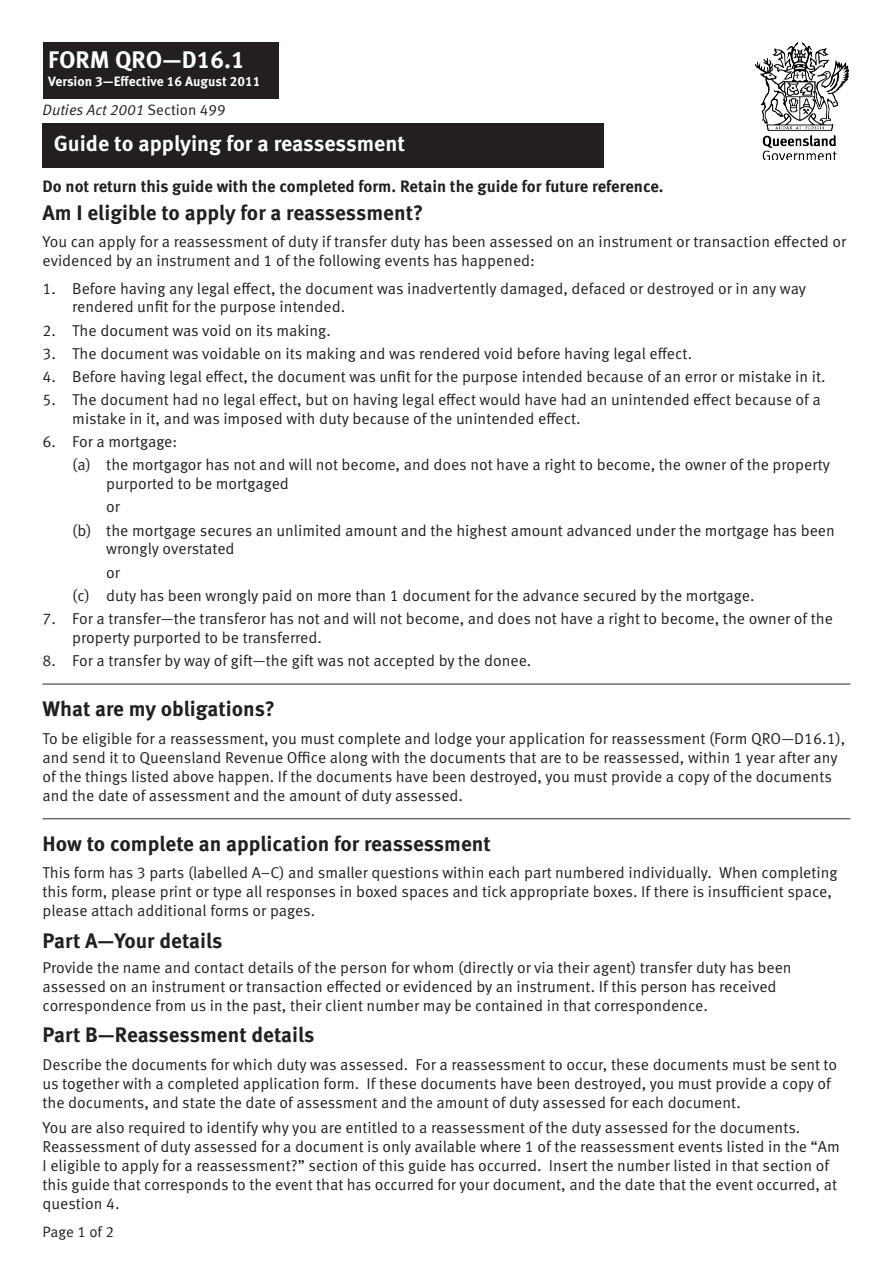
<style>
.page{position:relative;width:893px;height:1263px;background:#fff}
.page>*{position:absolute;margin:0;border:0;box-sizing:border-box;transform-origin:0 0}
.Form_Head{font:700 24px "Meta Pro";color:#fff}
.Heading{font:700 21.75px "Meta Pro";color:#fff}
.t1{font:700 21px "Meta Pro";color:#231f20}
.t2{font:700 16.5px "Meta Pro";color:#231f20}
.t3{font:15.75px/18.9px "Meta Pro";color:#231f20}
.Italic{font:italic 15px "Meta Pro";color:#231f20}
.Form_text{font:15px "Meta Pro";letter-spacing:-.005em;color:#231f20}
.Form_Head-2{font:700 13.5px "Meta Pro";color:#fff}
.s1{font-style:normal}
</style>
<div class="page">
<hr style="left:43px;top:683px;width:807px;height:2px;background:#6c6d70">
<hr style="left:43px;top:818px;width:807px;height:1px;background:#6c6d70">
<div style="left:43px;top:43px;width:236px;height:56px;background:#231f20"></div>
<div style="left:43px;top:123px;width:561px;height:45px;background:#231f20"></div>
<img style="left:755px;top:43px;width:94px;height:117px">
<p class="Form_Head" style="left:48px;top:45px;width:198px">FORM QRO—D16.1</p>
<p class="Form_Head-2" style="left:48px;top:72px;width:214px">Version 3—Effective 16 August 2011</p>
<p class="Italic" style="left:43px;top:100px;width:185px">Duties Act 2001 <span class="s1">Section 499</span></p>
<p class="Heading" style="left:54px;top:130px;width:353px">Guide to applying for a reassessment</p>
<p class="t2" style="left:43px;top:176px;width:623px">Do not return this guide with the completed form. Retain the guide for future reference.</p>
<p class="t1" style="left:43px;top:199px;width:382px">Am I eligible to apply for a reassessment?</p>
<p class="t3" style="left:43px;top:233px;width:805px">You can apply for a reassessment of duty if transfer duty has been assessed on an instrument or transaction effected or evidenced by an instrument and 1 of the following events has happened:</p>
<p class="t3" style="left:72px;top:279px;width:735px;text-indent:-30px">1. Before having any legal effect, the document was inadvertently damaged, defaced or destroyed or in any way rendered unfit for the purpose intended.</p>
<p class="t3" style="left:43px;top:321px;width:290px">2. The document was void on its making.</p>
<p class="t3" style="left:43px;top:344px;width:651px">3. The document was voidable on its making and was rendered void before having legal effect.</p>
<p class="t3" style="left:43px;top:367px;width:785px">4. Before having legal effect, the document was unfit for the purpose intended because of an error or mistake in it.</p>
<p class="t3" style="left:72px;top:391px;width:750px;text-indent:-30px">5. The document had no legal effect, but on having legal effect would have had an unintended effect because of a mistake in it, and was imposed with duty because of the unintended effect.</p>
<p class="t3" style="left:43px;top:433px;width:136px">6. For a mortgage:</p>
<p class="t3" style="left:106px;top:456px;width:725px;text-indent:-34px">(a) the mortgagor has not and will not become, and does not have a right to become, the owner of the property purported to be mortgaged</p>
<p class="t3" style="left:106px;top:498px;width:15px">or</p>
<p class="t3" style="left:106px;top:521px;width:730px;text-indent:-34px">(b) the mortgage secures an unlimited amount and the highest amount advanced under the mortgage has been wrongly overstated</p>
<p class="t3" style="left:106px;top:563px;width:15px">or</p>
<p class="t3" style="left:72px;top:586px;width:684px">(c) duty has been wrongly paid on more than 1 document for the advance secured by the mortgage.</p>
<p class="t3" style="left:72px;top:609px;width:762px;text-indent:-30px">7. For a transfer—the transferor has not and will not become, and does not have a right to become, the owner of the property purported to be transferred.</p>
<p class="t3" style="left:43px;top:651px;width:490px">8. For a transfer by way of gift—the gift was not accepted by the donee.</p>
<p class="t1" style="left:43px;top:696px;width:234px">What are my obligations?</p>
<p class="t3" style="left:43px;top:729px;width:804px">To be eligible for a reassessment, you must complete and lodge your application for reassessment (Form QRO—D16.1), and send it to Queensland Revenue Office along with the documents that are to be reassessed, within 1 year after any of the things listed above happen. If the documents have been destroyed, you must provide a copy of the documents and the date of assessment and the amount of duty assessed.</p>
<p class="t1" style="left:43px;top:830px;width:450px">How to complete an application for reassessment</p>
<p class="t3" style="left:43px;top:864px;width:796px">This form has 3 parts (labelled A–C) and smaller questions within each part numbered individually. When completing this form, please print or type all responses in boxed spaces and tick appropriate boxes. If there is insufficient space, please attach additional forms or pages.</p>
<p class="t1" style="left:43px;top:927px;width:181px">Part A—Your details</p>
<p class="t3" style="left:43px;top:959px;width:751px">Provide the name and contact details of the person for whom (directly or via their agent) transfer duty has been assessed on an instrument or transaction effected or evidenced by an instrument. If this person has received correspondence from us in the past, their client number may be contained in that correspondence.</p>
<p class="t1" style="left:43px;top:1022px;width:273px">Part B—Reassessment details</p>
<p class="t3" style="left:43px;top:1055px;width:796px">Describe the documents for which duty was assessed. For a reassessment to occur, these documents must be sent to us together with a completed application form. If these documents have been destroyed, you must provide a copy of the documents, and state the date of assessment and the amount of duty assessed for each document.</p>
<p class="t3" style="left:43px;top:1118px;width:799px">You are also required to identify why you are entitled to a reassessment of the duty assessed for the documents.<br>Reassessment of duty assessed for a document is only available where 1 of the reassessment events listed in the “Am I eligible to apply for a reassessment?” section of this guide has occurred. Insert the number listed in that section of this guide that corresponds to the event that has occurred for your document, and the date that the event occurred, at question 4.</p>
<p class="Form_text" style="left:43px;top:1222px;width:73px">Page 1 of 2</p>
</div>
